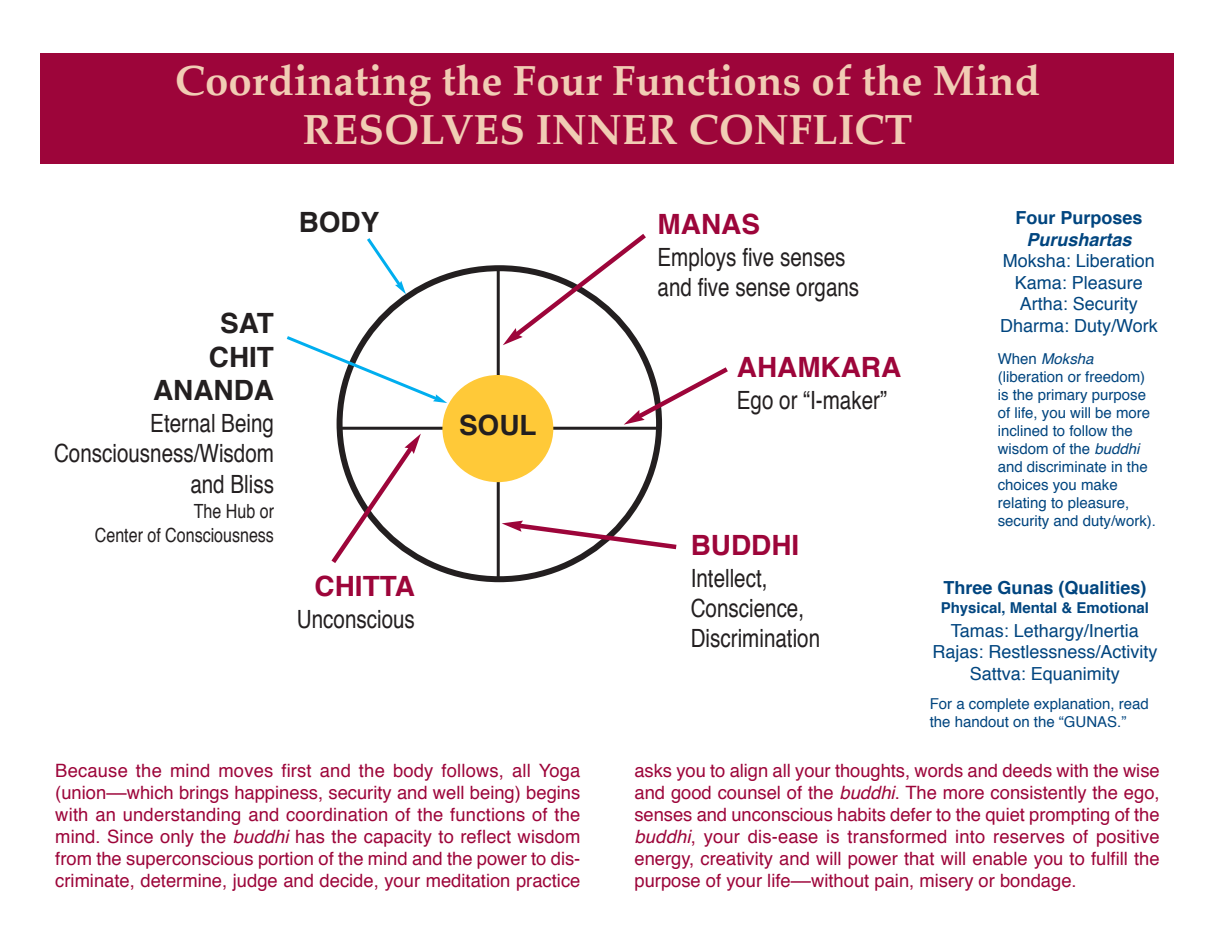
<style>
.page{position:relative;width:1215px;height:945px;background:#fff}
.page>*{position:absolute;margin:0;border:0;box-sizing:border-box;transform-origin:0 0}
.t1{font:700 42px/48.6px "Palatino";color:#f1cdb4;text-align:center}
.t2{font:700 27.9px "Helvetica";color:#9d053a}
.t3{font:700 27.9px/33.5px "Helvetica";color:#231f20;text-align:right}
.t4{font:condensed 25.2px/30.2px "Helvetica";color:#231f20}
.t5{font:condensed 19.5px/23.4px "Helvetica";color:#231f20;text-align:right}
.t6{font:18.3px/22px "Helvetica";color:#9d053a;text-align:justify}
.t7{font:18px/21.6px "Helvetica";color:#01457f;text-align:center}
.t8{font:700 18px "Helvetica";color:#01457f}
.t9{font:italic 700 18px "Helvetica";color:#01457f}
.t10{font:15px/18px "Helvetica";color:#01457f}
.t11{font:700 15px "Helvetica";color:#01457f}
.s1{font-style:italic}
</style>
<div class="page">
<svg style="left:337px;top:265px;width:325px;height:317px"></svg>
<hr style="left:497px;top:267px;width:3px;height:312px;background:#231f20">
<hr style="left:340px;top:427px;width:319px;height:3px;background:#231f20">
<svg style="left:331px;top:434px;width:90px;height:134px"></svg>
<svg style="left:364px;top:238px;width:42px;height:56px"></svg>
<svg style="left:286px;top:334px;width:161px;height:69px"></svg>
<svg style="left:502px;top:521px;width:175px;height:31px"></svg>
<svg style="left:624px;top:363px;width:104px;height:62px"></svg>
<svg style="left:503px;top:234px;width:148px;height:111px"></svg>
<div style="left:442px;top:375px;width:111px;height:107px;background:#ffc938;border-radius:50%"></div>
<div style="left:40px;top:53px;width:1134px;height:110px;background:#9d053a"></div>
<h1 class="t1" style="left:175px;top:60px;width:867px">Coordinating the Four Functions of the Mind<br>RESOLVES INNER CONFLICT</h1>
<h2 class="t3" style="left:299px;top:207px;width:82px">BODY</h2>
<h2 class="t3" style="left:153px;top:309px;width:123px">SAT<br>CHIT<br>ANANDA</h2>
<h3 class="t4" style="left:54px;top:410px;width:221px;text-align:right">Eternal Being<br>Consciousness/Wisdom and Bliss</h3>
<p class="t5" style="left:95px;top:502px;width:181px">The Hub or<br>Center of Consciousness</p>
<h2 class="t2" style="left:315px;top:575px;width:102px">CHITTA</h2>
<h3 class="t4" style="left:297px;top:606px;width:119px">Unconscious</h3>
<h2 class="t3" style="left:459px;top:411px;width:79px">SOUL</h2>
<h2 class="t2" style="left:658px;top:212px;width:104px">MANAS</h2>
<h3 class="t4" style="left:658px;top:244px;width:203px">Employs five senses and five sense organs</h3>
<h2 class="t2" style="left:737px;top:355px;width:166px">AHAMKARA</h2>
<h3 class="t4" style="left:737px;top:387px;width:152px">Ego or “I-maker”</h3>
<h2 class="t2" style="left:691px;top:533px;width:110px">BUDDHI</h2>
<h3 class="t4" style="left:691px;top:565px;width:131px">Intellect,<br>Conscience,<br>Discrimination</h3>
<p class="t8" style="left:1015px;top:210px;width:129px">Four Purposes</p>
<p class="t9" style="left:1026px;top:232px;width:107px">Purushartas</p>
<p class="t7" style="left:1000px;top:251px;width:159px">Moksha: Liberation<br>Kama: Pleasure<br>Artha: Security<br>Dharma: Duty/Work</p>
<p class="t10" style="left:998px;top:351px;width:160px">When <span class="s1">Moksha </span>(liberation or freedom) is the primary purpose of life, you will be more inclined to follow the wisdom of the <span class="s1">buddhi </span>and discriminate in the choices you make relating to pleasure, security and duty/work).</p>
<p class="t8" style="left:943px;top:580px;width:205px">Three Gunas (Qualities)</p>
<p class="t11" style="left:941px;top:602px;width:210px">Physical, Mental &amp; Emotional</p>
<p class="t7" style="left:932px;top:621px;width:227px">Tamas: Lethargy/Inertia<br>Rajas: Restlessness/Activity<br>Sattva: Equanimity</p>
<p class="t10" style="left:930px;top:696px;width:221px">For a complete explanation, read the handout on the “GUNAS.”</p>
<p class="t6" style="left:55px;top:761px;width:527px">Because the mind moves first and the body follows, all Yoga (union––which brings happiness, security and well being) begins with an understanding and coordination of the functions of the mind. Since only the <span class="s1">buddhi</span> has the capacity to reflect wisdom from the superconscious portion of the mind and the power to dis&shy;criminate, determine, judge and decide, your meditation practice</p>
<p class="t6" style="left:634px;top:761px;width:527px">asks you to align all your thoughts, words and deeds with the wise and good counsel of the <span class="s1">buddhi</span>. The more consistently the ego, senses and unconscious habits defer to the quiet prompting of the <span class="s1">buddhi</span>, your dis-ease is transformed into reserves of positive energy, creativity and will power that will enable you to fulfill the purpose of your life––without pain, misery or bondage.</p>
</div>
